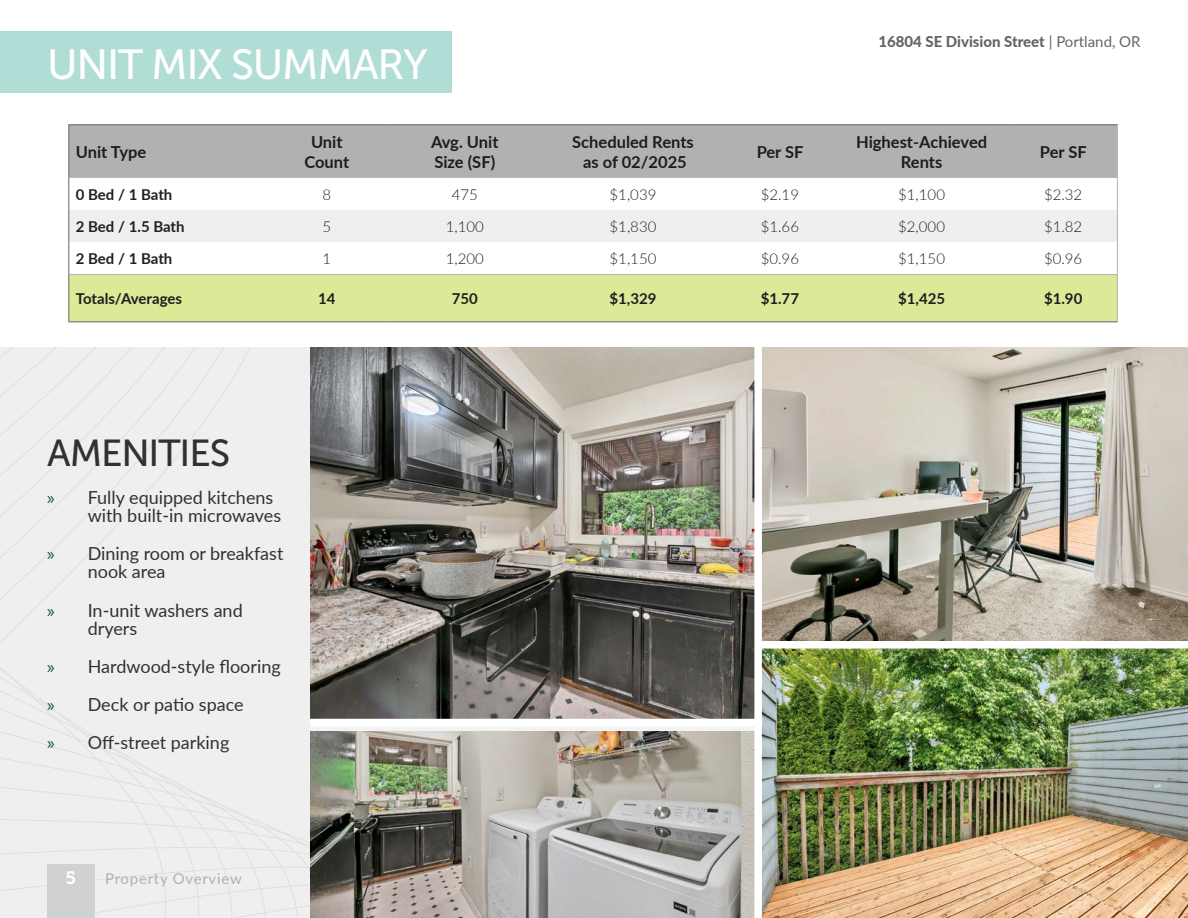
<style>
.page{position:relative;width:1188px;height:918px;background:#fff}
.page>*{position:absolute;margin:0;border:0;box-sizing:border-box;transform-origin:0 0}
.t1{font:42px "Museo Sans 500";letter-spacing:-.03em;color:#fff}
.t2{font:37.5px "Museo Sans 500";letter-spacing:-.03em;color:#323132}
.t3{font:18px/18px "Lato";color:#323132}
.t4{font:18px "Museo 700";color:#fff}
.Headline{font:700 16.5px/19.8px "Lato";color:#1d1d1e;text-align:center}
.Headline-2{font:300 15px "Lato";color:#231f20}
.Headline-3{font:700 15px "Lato";color:#1d1d1e}
.t5{font:800 15px "Lato";color:#636464}
.Headline-4{font:700 15px "Lato";letter-spacing:-.005em;color:#231f20}
.t6{font:15px "Lato";letter-spacing:.05em;color:#b1b1b1}
.s1{font-weight:400}
.s2{font-family:"Myriad Pro";color:#005249}
</style>
<div class="page">
<div style="left:0;top:31px;width:451px;height:61px;background:#b0ddd6"></div>
<img style="left:762px;top:347px;width:426px;height:294px">
<img style="left:311px;top:731px;width:443px;height:187px">
<img style="left:762px;top:649px;width:426px;height:269px">
<img style="left:311px;top:347px;width:443px;height:372px">
<div style="left:0;top:347px;width:310px;height:571px;background:#efefef"></div>
<div style="left:69px;top:125px;width:1048px;height:52px;background:#b1b1b1"></div>
<div style="left:69px;top:210px;width:1048px;height:32px;background:#efefef"></div>
<div style="left:69px;top:275px;width:1048px;height:46px;background:#dcea98"></div>
<hr style="left:69px;top:177px;width:195px;height:1px;background:#b1b1b1">
<hr style="left:69px;top:274px;width:195px;height:1px;background:#b1b1b1">
<hr style="left:264px;top:177px;width:125px;height:1px;background:#b1b1b1">
<hr style="left:264px;top:274px;width:125px;height:1px;background:#b1b1b1">
<hr style="left:389px;top:177px;width:151px;height:1px;background:#b1b1b1">
<hr style="left:389px;top:274px;width:151px;height:1px;background:#b1b1b1">
<hr style="left:540px;top:177px;width:186px;height:1px;background:#b1b1b1">
<hr style="left:540px;top:274px;width:186px;height:1px;background:#b1b1b1">
<hr style="left:726px;top:177px;width:108px;height:1px;background:#b1b1b1">
<hr style="left:726px;top:274px;width:108px;height:1px;background:#b1b1b1">
<hr style="left:834px;top:177px;width:175px;height:1px;background:#b1b1b1">
<hr style="left:834px;top:274px;width:175px;height:1px;background:#b1b1b1">
<hr style="left:1009px;top:177px;width:108px;height:1px;background:#b1b1b1">
<hr style="left:1009px;top:274px;width:108px;height:1px;background:#b1b1b1">
<hr style="left:68px;top:124px;width:196px;height:1px;background:#636464">
<hr style="left:68px;top:125px;width:1px;height:52px;background:#636464">
<hr style="left:264px;top:124px;width:125px;height:1px;background:#636464">
<hr style="left:389px;top:124px;width:151px;height:1px;background:#636464">
<hr style="left:540px;top:124px;width:186px;height:1px;background:#636464">
<hr style="left:726px;top:124px;width:108px;height:1px;background:#636464">
<hr style="left:834px;top:124px;width:175px;height:1px;background:#636464">
<hr style="left:1009px;top:124px;width:109px;height:1px;background:#636464">
<hr style="left:68px;top:177px;width:1px;height:33px;background:#636464">
<hr style="left:68px;top:210px;width:1px;height:32px;background:#636464">
<hr style="left:68px;top:242px;width:1px;height:33px;background:#636464">
<hr style="left:68px;top:275px;width:1px;height:46px;background:#636464">
<hr style="left:68px;top:321px;width:196px;height:1px;background:#636464">
<hr style="left:264px;top:321px;width:125px;height:1px;background:#636464">
<hr style="left:389px;top:321px;width:151px;height:1px;background:#636464">
<hr style="left:540px;top:321px;width:186px;height:1px;background:#636464">
<hr style="left:726px;top:321px;width:108px;height:1px;background:#636464">
<hr style="left:834px;top:321px;width:175px;height:1px;background:#636464">
<hr style="left:1009px;top:321px;width:109px;height:1px;background:#636464">
<hr style="left:1117px;top:125px;width:1px;height:52px;background:#b1b1b1">
<hr style="left:1117px;top:177px;width:1px;height:33px;background:#b1b1b1">
<hr style="left:1117px;top:210px;width:1px;height:32px;background:#b1b1b1">
<hr style="left:1117px;top:242px;width:1px;height:33px;background:#b1b1b1">
<hr style="left:1117px;top:275px;width:1px;height:46px;background:#b1b1b1">
<div style="left:47px;top:865px;width:48px;height:53px;background:#d0d1d1"></div>
<p class="t1" style="left:47px;top:41px;width:382px">UNIT MIX SUMMARY</p>
<p class="Headline" style="left:76px;top:141px;width:72px">Unit Type</p>
<p class="Headline" style="left:304px;top:131px;width:46px">Unit<br>Count</p>
<p class="Headline" style="left:431px;top:131px;width:69px">Avg. Unit</p>
<p class="Headline" style="left:434px;top:151px;width:62px">Size (SF)</p>
<p class="Headline" style="left:572px;top:131px;width:123px">Scheduled Rents</p>
<p class="Headline" style="left:583px;top:151px;width:105px">as of 02/2025</p>
<p class="t5" style="left:878px;top:31px;width:264px">16804 SE Division Street <span class="s1">| Portland, OR</span></p>
<p class="Headline" style="left:757px;top:141px;width:48px">Per SF</p>
<p class="Headline" style="left:856px;top:131px;width:133px">Highest-Achieved<br>Rents</p>
<p class="Headline" style="left:1040px;top:141px;width:48px">Per SF</p>
<p class="Headline-4" style="left:76px;top:183px;width:98px">0 Bed / 1 Bath</p>
<p class="Headline-2" style="left:322px;top:184px;width:10px">8</p>
<p class="Headline-2" style="left:452px;top:184px;width:28px">475</p>
<p class="Headline-2" style="left:610px;top:184px;width:48px">$1,039</p>
<p class="Headline-2" style="left:761px;top:184px;width:40px">$2.19</p>
<p class="Headline-2" style="left:898px;top:184px;width:48px">$1,100</p>
<p class="Headline-2" style="left:1044px;top:184px;width:40px">$2.32</p>
<p class="Headline-4" style="left:76px;top:216px;width:110px">2 Bed / 1.5 Bath</p>
<p class="Headline-2" style="left:322px;top:216px;width:10px">5</p>
<p class="Headline-2" style="left:446px;top:216px;width:40px">1,100</p>
<p class="Headline-2" style="left:610px;top:216px;width:48px">$1,830</p>
<p class="Headline-2" style="left:761px;top:216px;width:40px">$1.66</p>
<p class="Headline-2" style="left:898px;top:216px;width:48px">$2,000</p>
<p class="Headline-2" style="left:1044px;top:216px;width:40px">$1.82</p>
<p class="Headline-4" style="left:76px;top:248px;width:98px">2 Bed / 1 Bath</p>
<p class="Headline-2" style="left:322px;top:249px;width:10px">1</p>
<p class="Headline-2" style="left:446px;top:249px;width:40px">1,200</p>
<p class="Headline-2" style="left:610px;top:249px;width:48px">$1,150</p>
<p class="Headline-2" style="left:761px;top:249px;width:40px">$0.96</p>
<p class="Headline-2" style="left:898px;top:249px;width:48px">$1,150</p>
<p class="Headline-2" style="left:1044px;top:249px;width:40px">$0.96</p>
<p class="Headline-3" style="left:76px;top:288px;width:108px">Totals/Averages</p>
<p class="Headline-3" style="left:318px;top:288px;width:19px">14</p>
<p class="Headline-3" style="left:452px;top:288px;width:28px">750</p>
<p class="Headline-3" style="left:609px;top:288px;width:49px">$1,329</p>
<p class="Headline-3" style="left:761px;top:288px;width:40px">$1.77</p>
<p class="Headline-3" style="left:898px;top:288px;width:49px">$1,425</p>
<p class="Headline-3" style="left:1044px;top:288px;width:40px">$1.90</p>
<p class="t2" style="left:47px;top:432px;width:184px">AMENITIES</p>
<p class="t3" style="left:88px;top:488px;width:195px;text-indent:-40px"><span class="s2">»</span> Fully equipped kitchens with built-in microwaves</p>
<p class="t3" style="left:88px;top:544px;width:197px;text-indent:-40px"><span class="s2">»</span> Dining room or breakfast nook area</p>
<p class="t3" style="left:88px;top:600px;width:157px;text-indent:-40px"><span class="s2">»</span> In-unit washers and dryers</p>
<p class="t3" style="left:47px;top:656px;width:235px"><span class="s2">»</span> Hardwood-style flooring</p>
<p class="t3" style="left:47px;top:695px;width:198px"><span class="s2">»</span> Deck or patio space</p>
<p class="t3" style="left:47px;top:733px;width:184px"><span class="s2">»</span> Off-street parking</p>
<p class="t4" style="left:66px;top:868px;width:12px">5</p>
<p class="t6" style="left:105px;top:867px;width:138px">Property Overview</p>
</div>
